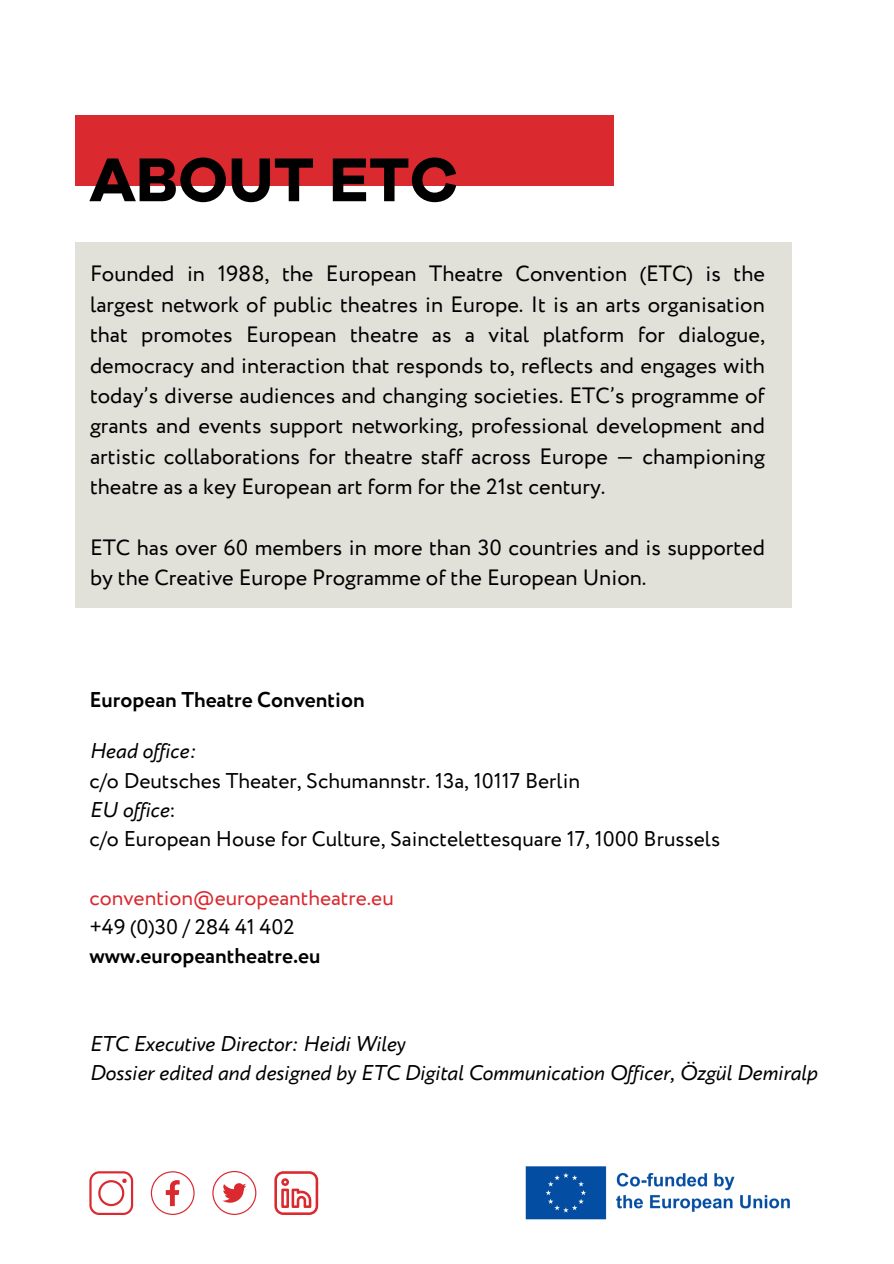
<style>
.page{position:relative;width:894px;height:1264px;background:#fff}
.page>*{position:absolute;margin:0;border:0;box-sizing:border-box;transform-origin:0 0}
.t1{font:63.75px "Galano Grotesque Alt Regular 2";color:#000}
.t2{font:22.05px/30.3px "Circe";color:#000;text-align:justify}
.t3{font:21.3px "Circe";color:#000}
.t4{font:italic 21.3px "Circe";color:#000}
.t5{font:700 21.3px "Circe";color:#000}
.t6{font:21.3px "Circe";color:#da292f}
.s1{font-style:normal}
</style>
<div class="page">
<div style="left:75px;top:115px;width:539px;height:70px;background:#da292f"></div>
<div style="left:75px;top:241px;width:716px;height:366px;background:#e1e0d9"></div>
<svg style="left:89px;top:1171px;width:44px;height:43px"></svg>
<svg style="left:151px;top:1171px;width:43px;height:43px"></svg>
<svg style="left:274px;top:1171px;width:44px;height:43px"></svg>
<svg style="left:212px;top:1171px;width:44px;height:43px"></svg>
<img style="left:525px;top:1166px;width:265px;height:54px">
<h1 class="t1" style="left:89px;top:153px;width:370px">ABOUT ETC</h1>
<p class="t2" style="left:90px;top:260px;width:676px">Founded in 1988, the European Theatre Convention (ETC) is the largest network of public theatres in Europe. It is an arts organisation that promotes European theatre as a vital platform for dialogue, democracy and interaction that responds to, reflects and engages with today’s diverse audiences and changing societies. ETC’s programme of grants and events support networking, professional development and artistic collaborations for theatre staff across Europe — championing theatre as a key European art form for the 21st century.</p>
<p class="t2" style="left:90px;top:533px;width:676px">ETC has over 60 members in more than 30 countries and is supported by the Creative Europe Programme of the European Union.</p>
<h2 class="t5" style="left:89px;top:685px;width:277px">European Theatre Convention</h2>
<p class="t4" style="left:89px;top:736px;width:108px">Head of ice:</p>
<p class="t3" style="left:89px;top:766px;width:492px">c/o Deutsches Theater, Schumannstr. 13a, 10117 Berlin</p>
<p class="t4" style="left:89px;top:795px;width:88px">EU of ice<span class="s1">:</span></p>
<p class="t3" style="left:89px;top:824px;width:632px">c/o European House for Culture, Sainctelettesquare 17, 1000 Brussels</p>
<p class="t6" style="left:89px;top:883px;width:306px">convention@europeantheatre.eu</p>
<p class="t3" style="left:89px;top:912px;width:207px">+49 (0)30 / 284 41 402</p>
<p class="t5" style="left:89px;top:941px;width:233px">www.europeantheatre.eu</p>
<p class="t4" style="left:89px;top:1029px;width:317px">ETC Executive Director: Heidi Wiley</p>
<p class="t4" style="left:89px;top:1058px;width:729px">Dossier edited and designed by ETC Digital Communication Of icer, Özgül Demiralp</p>
</div>
